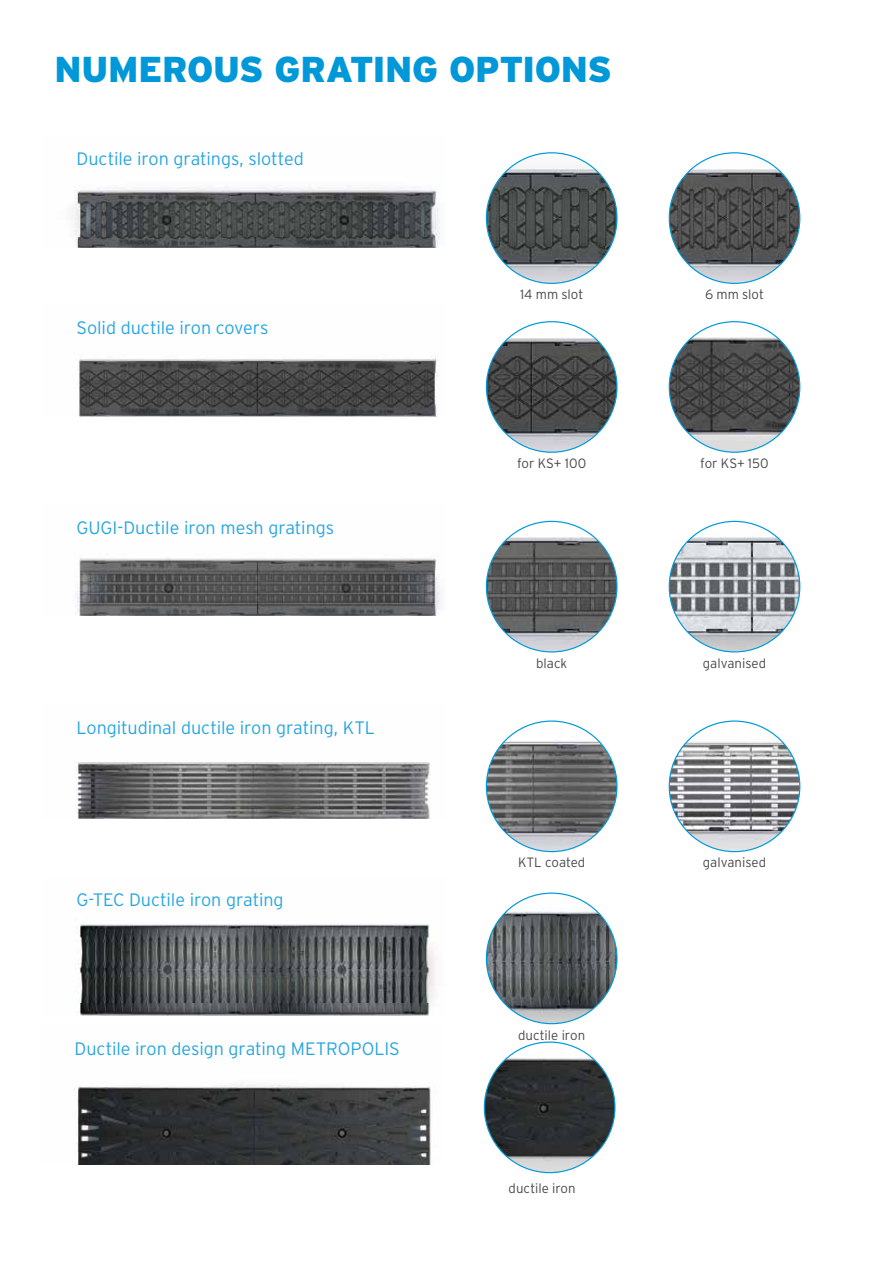
<style>
.page{position:relative;width:893px;height:1263px;background:#fff}
.page>*{position:absolute;margin:0;border:0;box-sizing:border-box;transform-origin:0 0}
.t1{font:900 36px "Interstate Pl";letter-spacing:-.01em;color:#0098d8}
.t2{font:300 18px "Interstate Pl";letter-spacing:-.005em;color:#28a6df}
.t3{font:300 13.5px "Interstate Pl";color:#4a4a49}
</style>
<div class="page">
<img style="left:76px;top:924px;width:361px;height:91px">
<img style="left:486px;top:893px;width:131px;height:131px;border-radius:65px">
<img style="left:74px;top:185px;width:365px;height:62px">
<img style="left:486px;top:153px;width:131px;height:130px;border-radius:65px">
<img style="left:669px;top:153px;width:131px;height:130px;border-radius:65px">
<img style="left:78px;top:356px;width:361px;height:60px">
<img style="left:486px;top:322px;width:131px;height:130px;border-radius:65px">
<img style="left:669px;top:322px;width:131px;height:130px;border-radius:65px">
<img style="left:77px;top:554px;width:363px;height:62px">
<img style="left:486px;top:521px;width:131px;height:131px;border-radius:65px">
<img style="left:669px;top:521px;width:131px;height:131px;border-radius:65px">
<img style="left:75px;top:762px;width:356px;height:57px">
<img style="left:486px;top:721px;width:131px;height:131px;border-radius:65px">
<img style="left:669px;top:721px;width:131px;height:131px;border-radius:65px">
<img style="left:74px;top:1084px;width:357px;height:80px">
<img style="left:484px;top:1042px;width:131px;height:130px;border-radius:65px">
<h1 class="t1" style="left:54px;top:49px;width:559px">NUMEROUS GRATING OPTIONS</h1>
<p class="t2" style="left:77px;top:149px;width:229px">Ductile iron gratings, slotted</p>
<p class="t2" style="left:77px;top:318px;width:193px">Solid ductile iron covers</p>
<p class="t2" style="left:77px;top:517px;width:259px">GUGI-Ductile iron mesh gratings</p>
<p class="t2" style="left:77px;top:717px;width:300px">Longitudinal ductile iron grating, KTL</p>
<p class="t2" style="left:77px;top:889px;width:209px">G-TEC Ductile iron grating</p>
<p class="t2" style="left:75px;top:1038px;width:327px">Ductile iron design grating METROPOLIS</p>
<p class="t3" style="left:520px;top:287px;width:65px">14 mm slot</p>
<p class="t3" style="left:705px;top:287px;width:60px">6 mm slot</p>
<p class="t3" style="left:517px;top:456px;width:71px">for KS+ 100</p>
<p class="t3" style="left:700px;top:456px;width:70px">for KS+ 150</p>
<p class="t3" style="left:536px;top:655px;width:33px">black</p>
<p class="t3" style="left:703px;top:655px;width:65px">galvanised</p>
<p class="t3" style="left:518px;top:855px;width:69px">KTL coated</p>
<p class="t3" style="left:518px;top:1028px;width:69px">ductile iron</p>
<p class="t3" style="left:509px;top:1180px;width:69px">ductile iron</p>
<p class="t3" style="left:703px;top:855px;width:65px">galvanised</p>
</div>
